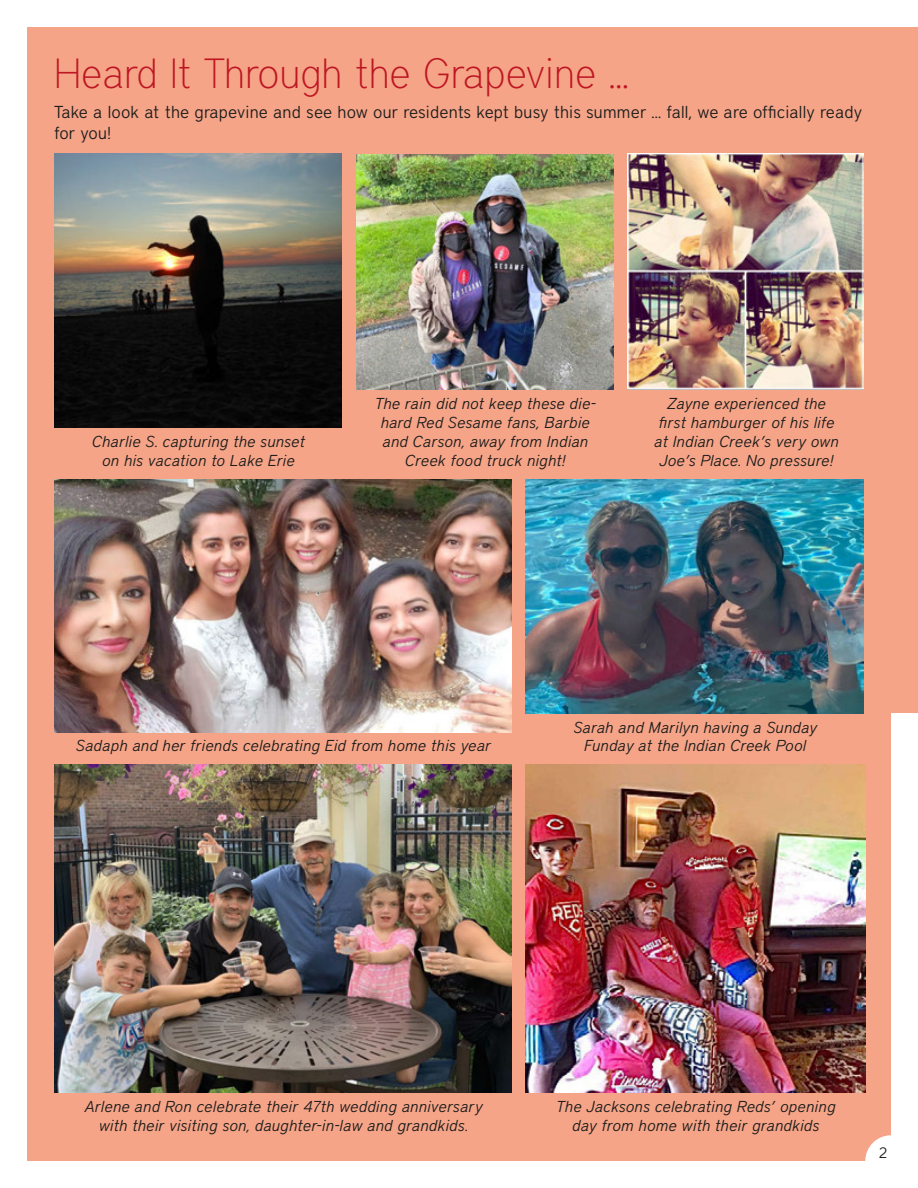
<style>
.page{position:relative;width:918px;height:1188px;background:#fff}
.page>*{position:absolute;margin:0;border:0;box-sizing:border-box;transform-origin:0 0}
.t1{font:100 42px "District";color:#be1622}
.t2{font:300 17.25px/20.7px "District";letter-spacing:.01em;color:#1d1d1b}
.t3{font:italic 300 15.75px/18.9px "District";letter-spacing:.01em;color:#1d1d1b;text-align:center}
.t4{font:300 15px "District";color:#1d1d1b}
</style>
<div class="page">
<div style="left:27px;top:27px;width:864px;height:1134px;background:#f5a488"></div>
<div style="left:891px;top:27px;width:27px;height:685px;background:#f5a488"></div>
<img style="left:54px;top:154px;width:288px;height:274px">
<img style="left:356px;top:154px;width:257px;height:236px">
<img style="left:628px;top:154px;width:236px;height:236px">
<img style="left:54px;top:479px;width:458px;height:253px">
<img style="left:525px;top:479px;width:339px;height:234px">
<img style="left:54px;top:765px;width:458px;height:328px">
<img style="left:525px;top:765px;width:340px;height:328px">
<div style="left:865px;top:1135px;width:52px;height:52px;background:#fff;border-radius:50%"></div>
<h1 class="t1" style="left:54px;top:49px;width:577px">Heard It Through the Grapevine ...</h1>
<p class="t2" style="left:54px;top:102px;width:810px">Take a look at the grapevine and see how our residents kept busy this summer ... fall, we are officially ready for you!</p>
<p class="t3" style="left:91px;top:432px;width:215px">Charlie S. capturing the sunset on his vacation to Lake Erie</p>
<p class="t3" style="left:374px;top:394px;width:223px">The rain did not keep these die&shy;hard Red Sesame fans, Barbie and Carson, away from Indian<br>Creek food truck night!</p>
<p class="t3" style="left:654px;top:394px;width:186px">Zayne experienced the first hamburger of his life at Indian Creek’s very own<br>Joe’s Place. No pressure!</p>
<p class="t3" style="left:75px;top:736px;width:417px">Sadaph and her friends celebrating Eid from home this year</p>
<p class="t3" style="left:573px;top:717px;width:245px">Sarah and Marilyn having a Sunday<br>Funday at the Indian Creek Pool</p>
<p class="t3" style="left:84px;top:1097px;width:400px">Arlene and Ron celebrate their 47th wedding anniversary with their visiting son, daughter-in-law and grandkids.</p>
<p class="t3" style="left:556px;top:1097px;width:281px">The Jacksons celebrating Reds’ opening day from home with their grandkids</p>
<p class="t4" style="left:879px;top:1144px;width:10px">2</p>
</div>
